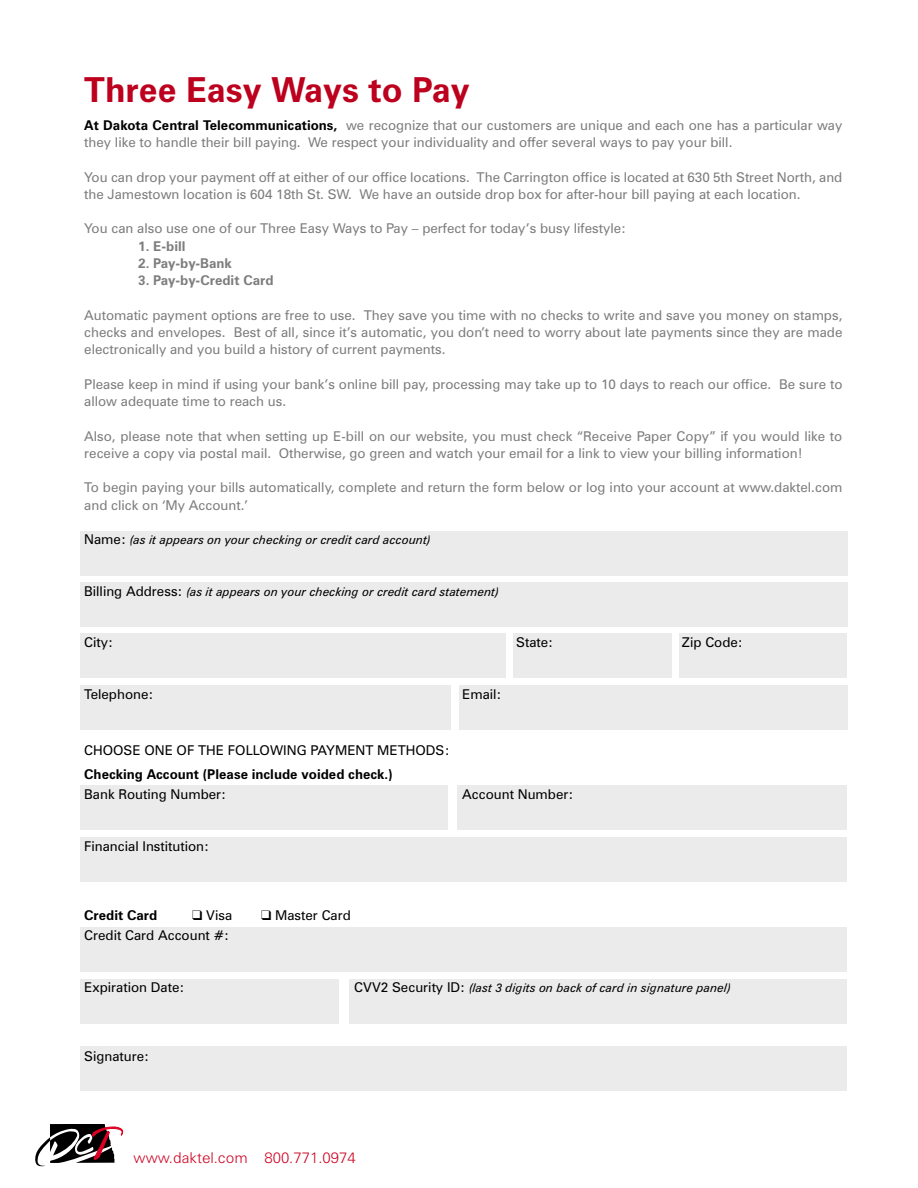
<style>
.page{position:relative;width:918px;height:1188px;background:#fff}
.page>*{position:absolute;margin:0;border:0;box-sizing:border-box;transform-origin:0 0}
.t1{font:700 34.5px "Zurich BT";color:#bc001d}
.t2{font:300 15px "Zurich BT";color:#ce0021}
.t3{font:13.5px/17.2px "Zurich BT";color:#7d7d7d}
.t4{font:13.5px "Zurich BT";color:#000}
.t5{font:700 13.5px "Zurich BT";color:#000}
.t6{font:700 13.5px "Zurich BT";color:#7d7d7d}
.t7{font:italic 12px "Zurich BT";color:#000}
.s1{font-weight:700;color:#000}
.s2{font-style:normal;font-size:13.5px}
</style>
<div class="page">
<svg style="left:35px;top:1124px;width:89px;height:42px"></svg>
<div style="left:81px;top:531px;width:767px;height:45px;background:#ebebeb"></div>
<div style="left:81px;top:582px;width:767px;height:45px;background:#ebebeb"></div>
<div style="left:81px;top:633px;width:425px;height:45px;background:#ebebeb"></div>
<div style="left:81px;top:785px;width:367px;height:45px;background:#ebebeb"></div>
<div style="left:81px;top:927px;width:766px;height:45px;background:#ebebeb"></div>
<div style="left:81px;top:1047px;width:766px;height:44px;background:#ebebeb"></div>
<div style="left:458px;top:785px;width:389px;height:45px;background:#ebebeb"></div>
<div style="left:81px;top:685px;width:370px;height:45px;background:#ebebeb"></div>
<div style="left:81px;top:837px;width:766px;height:45px;background:#ebebeb"></div>
<div style="left:81px;top:979px;width:258px;height:45px;background:#ebebeb"></div>
<div style="left:349px;top:979px;width:497px;height:45px;background:#ebebeb"></div>
<div style="left:459px;top:685px;width:388px;height:45px;background:#ebebeb"></div>
<div style="left:513px;top:633px;width:159px;height:45px;background:#ebebeb"></div>
<div style="left:679px;top:633px;width:168px;height:45px;background:#ebebeb"></div>
<h1 class="t1" style="left:84px;top:69px;width:387px">Three Easy Ways to Pay</h1>
<p class="t3" style="left:84px;top:116px;width:760px"><span class="s1">At Dakota Central Telecommunications,</span> we recognize that our customers are unique and each one has a particular way they like to handle their bill paying. We respect your individuality and offer several ways to pay your bill.</p>
<p class="t3" style="left:84px;top:168px;width:760px">You can drop your payment off at either of our office locations. The Carrington office is located at 630 5th Street North, and the Jamestown location is 604 18th St. SW. We have an outside drop box for after-hour bill paying at each location.</p>
<p class="t3" style="left:84px;top:220px;width:544px">You can also use one of our Three Easy Ways to Pay – perfect for today’s busy lifestyle:</p>
<p class="t6" style="left:138px;top:238px;width:49px">1. E-bill</p>
<p class="t6" style="left:138px;top:255px;width:95px">2. Pay-by-Bank</p>
<p class="t6" style="left:138px;top:272px;width:137px">3. Pay-by-Credit Card</p>
<p class="t3" style="left:84px;top:306px;width:760px;text-align:justify">Automatic payment options are free to use. They save you time with no checks to write and save you money on stamps, checks and envelopes. Best of all, since it’s automatic, you don’t need to worry about late payments since they are made electronically and you build a history of current payments.</p>
<p class="t3" style="left:84px;top:375px;width:760px">Please keep in mind if using your bank’s online bill pay, processing may take up to 10 days to reach our office. Be sure to allow adequate time to reach us.</p>
<p class="t3" style="left:84px;top:427px;width:760px">Also, please note that when setting up E-bill on our website, you must check “Receive Paper Copy” if you would like to receive a copy via postal mail. Otherwise, go green and watch your email for a link to view your billing information!</p>
<p class="t3" style="left:84px;top:479px;width:760px">To begin paying your bills automatically, complete and return the form below or log into your account at www.daktel.com and click on ‘My Account.’</p>
<p class="t7" style="left:84px;top:532px;width:348px"><span class="s2">Name:</span> (as it appears on your checking or credit card account)</p>
<p class="t7" style="left:84px;top:584px;width:417px"><span class="s2">Billing Address:</span> (as it appears on your checking or credit card statement)</p>
<p class="t4" style="left:84px;top:634px;width:83px">City: S</p>
<p class="t4" style="left:525px;top:634px;width:30px">tate:</p>
<p class="t4" style="left:682px;top:634px;width:62px">Zip Code:</p>
<p class="t4" style="left:84px;top:686px;width:119px">Telephone: E</p>
<p class="t4" style="left:470px;top:686px;width:33px">mail:</p>
<p class="t4" style="left:84px;top:742px;width:11px">CHOOSE</p>
<p class="t4" style="left:144px;top:742px;width:64px">ONE OF THE</p>
<p class="t4" style="left:228px;top:742px;width:17px">FOLLO</p>
<p class="t4" style="left:270px;top:742px;width:130px">WING PAYMENT METHO</p>
<p class="t4" style="left:426px;top:742px;width:25px">DS:</p>
<p class="t5" style="left:84px;top:766px;width:310px">Checking Account (Please include voided check.)</p>
<p class="t4" style="left:84px;top:786px;width:144px">Bank Routing Number:</p>
<p class="t4" style="left:462px;top:786px;width:113px">Account Number:</p>
<p class="t4" style="left:84px;top:838px;width:126px">Financial I nstitution:</p>
<p class="t5" style="left:84px;top:907px;width:75px">Credit Card</p>
<p class="t4" style="left:192px;top:907px;width:42px">❑ Visa</p>
<p class="t4" style="left:261px;top:907px;width:91px">❑ Master Card</p>
<p class="t4" style="left:84px;top:927px;width:146px">Credit Card Account #:</p>
<p class="t4" style="left:84px;top:979px;width:102px">Expiration Date:</p>
<p class="t4" style="left:254px;top:979px;width:38px">C</p>
<p class="t7" style="left:363px;top:980px;width:369px"><span class="s2">VV2 Security I D:</span> (last 3 digits on back of card in signature panel)</p>
<p class="t4" style="left:84px;top:1048px;width:66px">Signature:</p>
<p class="t2" style="left:134px;top:1149px;width:224px">www.daktel.com 800.771.0974</p>
</div>
